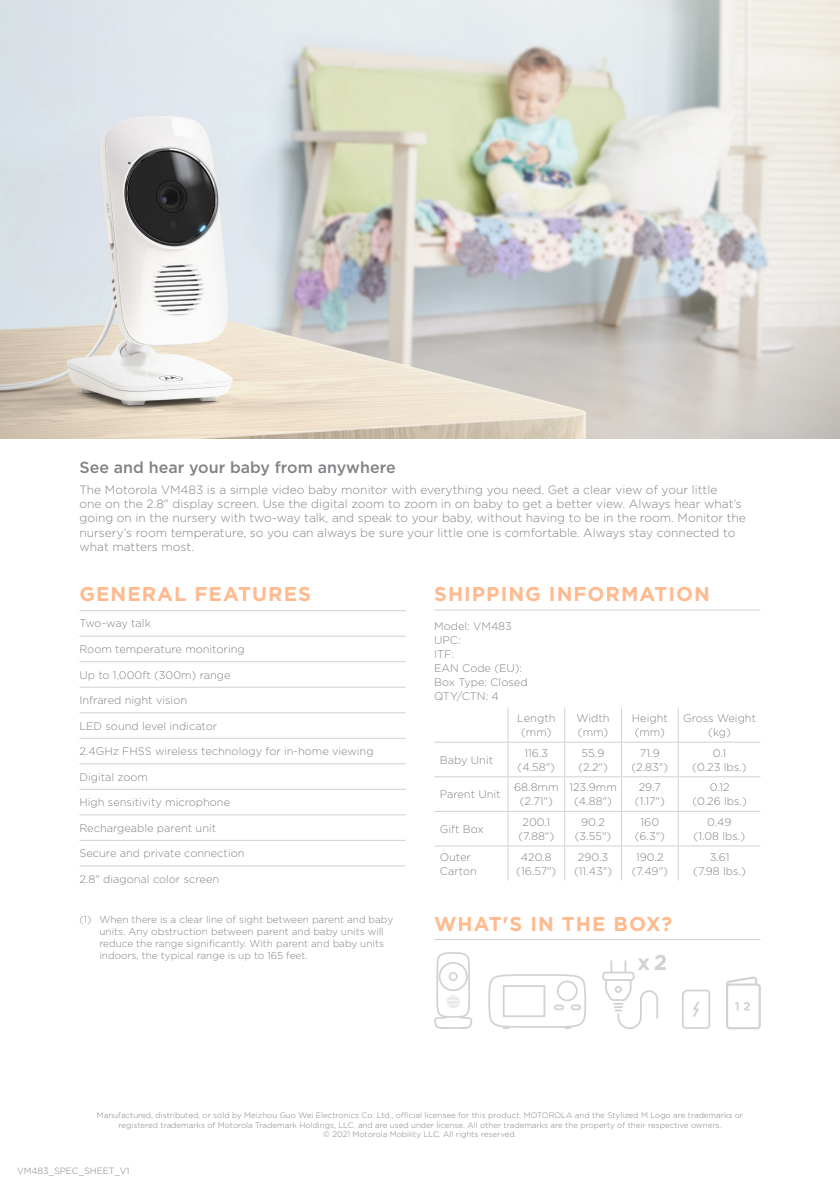
<style>
.page{position:relative;width:840px;height:1191px;background:#fff}
.page>*{position:absolute;margin:0;border:0;box-sizing:border-box;transform-origin:0 0}
.t1{font:700 21.4px "Gotham";color:#d1d2d4}
.t2{font:700 20px "Gotham";letter-spacing:.05em;color:#ffba8f}
.t3{font:500 16px "Gotham";color:#808285}
.t4{font:300 12px/14.4px "Gotham";color:#808285}
.t5{font:300 11px/14px "Gotham";color:#808285}
.t6{font:300 11px "Gotham";letter-spacing:-.02em;color:#808285}
.t7{font:300 10px/12px "Gotham";color:#808285}
.t8{font:300 9px "Gotham";color:#808285}
.t9{font:300 8px/9.6px "Gotham";color:#808285;text-align:center}
</style>
<div class="page">
<hr style="left:79px;top:610px;width:326px;height:1px;background:#d1d2d4">
<hr style="left:79px;top:635px;width:326px;height:1px;background:#d1d2d4">
<hr style="left:79px;top:661px;width:326px;height:1px;background:#d1d2d4">
<hr style="left:79px;top:686px;width:326px;height:1px;background:#d1d2d4">
<hr style="left:79px;top:712px;width:326px;height:1px;background:#d1d2d4">
<hr style="left:79px;top:738px;width:326px;height:1px;background:#d1d2d4">
<hr style="left:79px;top:763px;width:326px;height:1px;background:#d1d2d4">
<hr style="left:79px;top:789px;width:326px;height:1px;background:#d1d2d4">
<hr style="left:79px;top:814px;width:326px;height:1px;background:#d1d2d4">
<hr style="left:79px;top:840px;width:326px;height:1px;background:#d1d2d4">
<hr style="left:79px;top:865px;width:326px;height:1px;background:#d1d2d4">
<hr style="left:434px;top:609px;width:326px;height:1px;background:#d1d2d4">
<hr style="left:507px;top:707px;width:1px;height:34px;background:#d1d2d4">
<hr style="left:564px;top:707px;width:1px;height:34px;background:#d1d2d4">
<hr style="left:620px;top:707px;width:1px;height:34px;background:#d1d2d4">
<hr style="left:677px;top:707px;width:1px;height:34px;background:#d1d2d4">
<hr style="left:434px;top:741px;width:73px;height:1px;background:#d1d2d4">
<hr style="left:507px;top:741px;width:57px;height:1px;background:#d1d2d4">
<hr style="left:507px;top:742px;width:1px;height:34px;background:#d1d2d4">
<hr style="left:564px;top:741px;width:57px;height:1px;background:#d1d2d4">
<hr style="left:564px;top:742px;width:1px;height:34px;background:#d1d2d4">
<hr style="left:621px;top:741px;width:56px;height:1px;background:#d1d2d4">
<hr style="left:620px;top:742px;width:1px;height:34px;background:#d1d2d4">
<hr style="left:677px;top:741px;width:83px;height:1px;background:#d1d2d4">
<hr style="left:677px;top:742px;width:1px;height:34px;background:#d1d2d4">
<hr style="left:434px;top:776px;width:73px;height:1px;background:#d1d2d4">
<hr style="left:507px;top:776px;width:57px;height:1px;background:#d1d2d4">
<hr style="left:507px;top:777px;width:1px;height:34px;background:#d1d2d4">
<hr style="left:564px;top:776px;width:57px;height:1px;background:#d1d2d4">
<hr style="left:564px;top:777px;width:1px;height:34px;background:#d1d2d4">
<hr style="left:621px;top:776px;width:56px;height:1px;background:#d1d2d4">
<hr style="left:620px;top:777px;width:1px;height:34px;background:#d1d2d4">
<hr style="left:677px;top:776px;width:83px;height:1px;background:#d1d2d4">
<hr style="left:677px;top:777px;width:1px;height:34px;background:#d1d2d4">
<hr style="left:434px;top:811px;width:73px;height:1px;background:#d1d2d4">
<hr style="left:507px;top:811px;width:57px;height:1px;background:#d1d2d4">
<hr style="left:507px;top:812px;width:1px;height:33px;background:#d1d2d4">
<hr style="left:564px;top:811px;width:57px;height:1px;background:#d1d2d4">
<hr style="left:564px;top:812px;width:1px;height:33px;background:#d1d2d4">
<hr style="left:621px;top:811px;width:56px;height:1px;background:#d1d2d4">
<hr style="left:620px;top:812px;width:1px;height:33px;background:#d1d2d4">
<hr style="left:677px;top:811px;width:83px;height:1px;background:#d1d2d4">
<hr style="left:677px;top:812px;width:1px;height:33px;background:#d1d2d4">
<hr style="left:434px;top:845px;width:73px;height:1px;background:#d1d2d4">
<hr style="left:507px;top:845px;width:57px;height:1px;background:#d1d2d4">
<hr style="left:507px;top:846px;width:1px;height:34px;background:#d1d2d4">
<hr style="left:564px;top:845px;width:57px;height:1px;background:#d1d2d4">
<hr style="left:564px;top:846px;width:1px;height:34px;background:#d1d2d4">
<hr style="left:621px;top:845px;width:56px;height:1px;background:#d1d2d4">
<hr style="left:620px;top:846px;width:1px;height:34px;background:#d1d2d4">
<hr style="left:677px;top:845px;width:83px;height:1px;background:#d1d2d4">
<hr style="left:677px;top:846px;width:1px;height:34px;background:#d1d2d4">
<hr style="left:434px;top:939px;width:326px;height:1px;background:#d1d2d4">
<svg style="left:726px;top:976px;width:34px;height:53px"></svg>
<svg style="left:602px;top:960px;width:55px;height:69px"></svg>
<img style="left:0;top:0;width:839px;height:438px">
<svg style="left:434px;top:952px;width:38px;height:77px"></svg>
<svg style="left:488px;top:974px;width:97px;height:55px"></svg>
<svg style="left:682px;top:989px;width:28px;height:40px"></svg>
<p class="t3" style="left:79px;top:457px;width:317px">See and hear your baby from anywhere</p>
<p class="t4" style="left:79px;top:482px;width:667px">The Motorola VM483 is a simple video baby monitor with everything you need. Get a clear view of your little<br>one on the 2.8" display screen. Use the digital zoom to zoom in on baby to get a better view. Always hear what’s going on in the nursery with two-way talk, and speak to your baby, without having to be in the room. Monitor the nursery’s room temperature, so you can always be sure your little one is comfortable. Always stay connected to what matters most.</p>
<p class="t2" style="left:79px;top:581px;width:233px">GENERAL FEATURES</p>
<p class="t6" style="left:79px;top:616px;width:73px">Two-way talk</p>
<p class="t5" style="left:79px;top:642px;width:167px">Room temperature monitoring</p>
<p class="t5" style="left:79px;top:667px;width:152px">Up to 1,000ft (300m) range</p>
<p class="t5" style="left:79px;top:693px;width:109px">Infrared night vision</p>
<p class="t5" style="left:79px;top:718px;width:139px">LED sound level indicator</p>
<p class="t5" style="left:79px;top:744px;width:295px">2.4GHz FHSS wireless technology for in-home viewing</p>
<p class="t5" style="left:79px;top:769px;width:70px">Digital zoom</p>
<p class="t5" style="left:79px;top:795px;width:152px">High sensitivity microphone</p>
<p class="t5" style="left:79px;top:820px;width:138px">Rechargeable parent unit</p>
<p class="t5" style="left:79px;top:846px;width:166px">Secure and private connection</p>
<p class="t5" style="left:79px;top:871px;width:141px">2.8" diagonal color screen</p>
<p class="t7" style="left:99px;top:912px;width:295px;text-indent:-20px">(1) When there is a clear line of sight between parent and baby units. Any obstruction between parent and baby units will reduce the range significantly. With parent and baby units indoors, the typical range is up to 165 feet.</p>
<p class="t2" style="left:434px;top:581px;width:277px">SHIPPING INFORMATION</p>
<p class="t5" style="left:434px;top:618px;width:79px">Model: VM483</p>
<p class="t5" style="left:434px;top:632px;width:28px">UPC:</p>
<p class="t5" style="left:434px;top:646px;width:21px">ITF:</p>
<p class="t5" style="left:434px;top:660px;width:89px">EAN Code (EU):</p>
<p class="t5" style="left:434px;top:674px;width:95px">Box Type: Closed</p>
<p class="t5" style="left:434px;top:688px;width:66px">QTY/CTN: 4</p>
<p class="t5" style="left:517px;top:711px;width:40px">Length</p>
<p class="t5" style="left:521px;top:725px;width:32px">(mm)</p>
<p class="t5" style="left:576px;top:711px;width:35px">Width</p>
<p class="t5" style="left:577px;top:725px;width:32px">(mm)</p>
<p class="t5" style="left:631px;top:711px;width:37px">Height (mm)</p>
<p class="t5" style="left:682px;top:711px;width:74px;text-align:center">Gross Weight (kg)</p>
<p class="t5" style="left:439px;top:752px;width:55px">Baby Unit</p>
<p class="t5" style="left:439px;top:787px;width:62px">Parent Unit</p>
<p class="t5" style="left:439px;top:822px;width:45px">Gift Box</p>
<p class="t5" style="left:524px;top:745px;width:25px">116.3</p>
<p class="t5" style="left:517px;top:759px;width:39px">(4.58")</p>
<p class="t5" style="left:514px;top:780px;width:46px">68.8mm</p>
<p class="t5" style="left:519px;top:794px;width:35px">(2.71")</p>
<p class="t5" style="left:522px;top:815px;width:29px">200.1</p>
<p class="t5" style="left:518px;top:829px;width:37px">(7.88")</p>
<p class="t5" style="left:439px;top:849px;width:38px">Outer<br>Carton</p>
<p class="t5" style="left:520px;top:849px;width:32px">420.8</p>
<p class="t5" style="left:516px;top:863px;width:42px">(16.57")</p>
<p class="t5" style="left:581px;top:745px;width:24px">55.9</p>
<p class="t5" style="left:578px;top:759px;width:31px">(2.2")</p>
<p class="t5" style="left:569px;top:780px;width:49px">123.9mm</p>
<p class="t5" style="left:574px;top:794px;width:39px">(4.88")</p>
<p class="t5" style="left:581px;top:815px;width:25px">90.2</p>
<p class="t5" style="left:574px;top:829px;width:38px">(3.55")</p>
<p class="t5" style="left:577px;top:849px;width:32px">290.3</p>
<p class="t5" style="left:573px;top:863px;width:39px">(11.43")</p>
<p class="t5" style="left:639px;top:745px;width:21px">71.9</p>
<p class="t5" style="left:631px;top:759px;width:38px">(2.83")</p>
<p class="t5" style="left:638px;top:780px;width:24px">29.7</p>
<p class="t5" style="left:634px;top:794px;width:31px">(1.17")</p>
<p class="t5" style="left:640px;top:815px;width:20px">160</p>
<p class="t5" style="left:634px;top:829px;width:32px">(6.3")</p>
<p class="t5" style="left:635px;top:849px;width:29px">190.2</p>
<p class="t5" style="left:631px;top:863px;width:38px">(7.49")</p>
<p class="t2" style="left:434px;top:910px;width:239px">WHAT'S IN THE BOX?</p>
<h1 class="t1" style="left:637px;top:948px;width:31px">x2</h1>
<p class="t5" style="left:712px;top:745px;width:15px">0.1</p>
<p class="t5" style="left:692px;top:759px;width:56px">(0.23 lbs.)</p>
<p class="t5" style="left:709px;top:780px;width:21px">0.12</p>
<p class="t5" style="left:692px;top:794px;width:56px">(0.26 lbs.)</p>
<p class="t5" style="left:706px;top:815px;width:26px">0.49</p>
<p class="t5" style="left:693px;top:829px;width:53px">(1.08 lbs.)</p>
<p class="t5" style="left:709px;top:849px;width:21px">3.61</p>
<p class="t5" style="left:693px;top:863px;width:54px">(7.98 lbs.)</p>
<p class="t9" style="left:97px;top:1110px;width:647px">Manufactured, distributed, or sold by Meizhou Guo Wei Electronics Co. Ltd., official licensee for this product. MOTOROLA and the Stylized M Logo are trademarks or registered trademarks of Motorola Trademark Holdings, LLC. and are used under license. All other trademarks are the property of their respective owners.<br>© 2021 Motorola Mobility LLC. All rights reserved.</p>
<p class="t8" style="left:17px;top:1165px;width:114px">VM483_SPEC_SHEET_V1</p>
</div>
